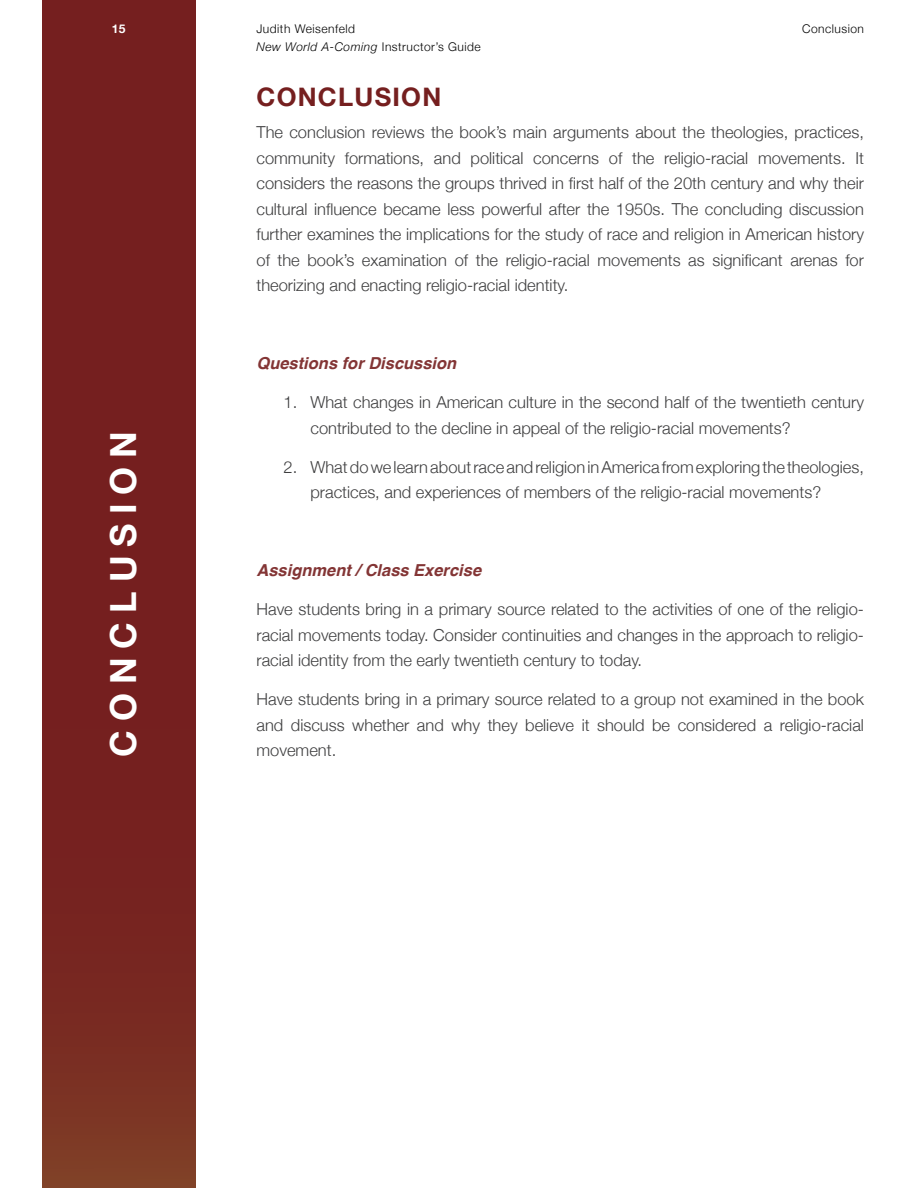
<style>
.page{position:relative;width:918px;height:1188px;background:#fff}
.page>*{position:absolute;margin:0;border:0;box-sizing:border-box;transform-origin:0 0}
.t1{font:700 36px "Helvetica Neue";letter-spacing:.25em;color:#fff}
.t2{font:700 25.5px "Helvetica Neue";letter-spacing:.05em;color:#751f1f}
.Text{font:300 16.5px/25.5px "Helvetica Neue";color:#3e3e3f;text-align:justify}
.Text-2{font:italic 700 16.5px "Helvetica";color:#833535}
.cover__biblio{font:300 12px/18px "Helvetica Neue";letter-spacing:.04em;color:#000}
.t3{font:700 12px "Helvetica Neue";color:#fff}
.s1{font-style:italic}
</style>
<div class="page">
<svg style="left:42px;top:0;width:153px;height:1188px;background:#76231f"></svg>
<p class="cover__biblio" style="left:802px;top:19px;width:63px">Conclusion</p>
<p class="t3" style="left:112px;top:20px;width:15px">15</p>
<p class="cover__biblio" style="left:256px;top:19px;width:226px">Judith Weisenfeld<br><span class="s1">New World A-Coming</span> Instructor’s Guide</p>
<p class="t2" style="left:256px;top:77px;width:186px">CONCLUSION</p>
<p class="Text" style="left:256px;top:118px;width:609px">The conclusion reviews the book’s main arguments about the theologies, practices, community formations, and political concerns of the religio-racial movements. It considers the reasons the groups thrived in first half of the 20th century and why their cultural influence became less powerful after the 1950s. The concluding discussion further examines the implications for the study of race and religion in American history of the book’s examination of the religio-racial movements as significant arenas for theorizing and enacting religio-racial identity.</p>
<p class="t1" style="left:95px;top:757px;width:327px;rotate:-90deg">CONCLUSION</p>
<p class="Text-2" style="left:256px;top:350px;width:201px">Questions for Discussion</p>
<p class="Text" style="left:310px;top:388px;width:555px;text-indent:-27px">1. What changes in American culture in the second half of the twentieth century contributed to the decline in appeal of the religio-racial movements?</p>
<p class="Text" style="left:310px;top:453px;width:555px;text-indent:-27px">2. What do we learn about race and religion in America from exploring the theologies, practices, and experiences of members of the religio-racial movements?</p>
<p class="Text-2" style="left:256px;top:557px;width:226px">Assignment / Class Exercise</p>
<p class="Text" style="left:256px;top:595px;width:609px">Have students bring in a primary source related to the activities of one of the religio&shy;racial movements today. Consider continuities and changes in the approach to religio&shy;racial identity from the early twentieth century to today.</p>
<p class="Text" style="left:256px;top:685px;width:609px">Have students bring in a primary source related to a group not examined in the book and discuss whether and why they believe it should be considered a religio-racial movement.</p>
</div>
